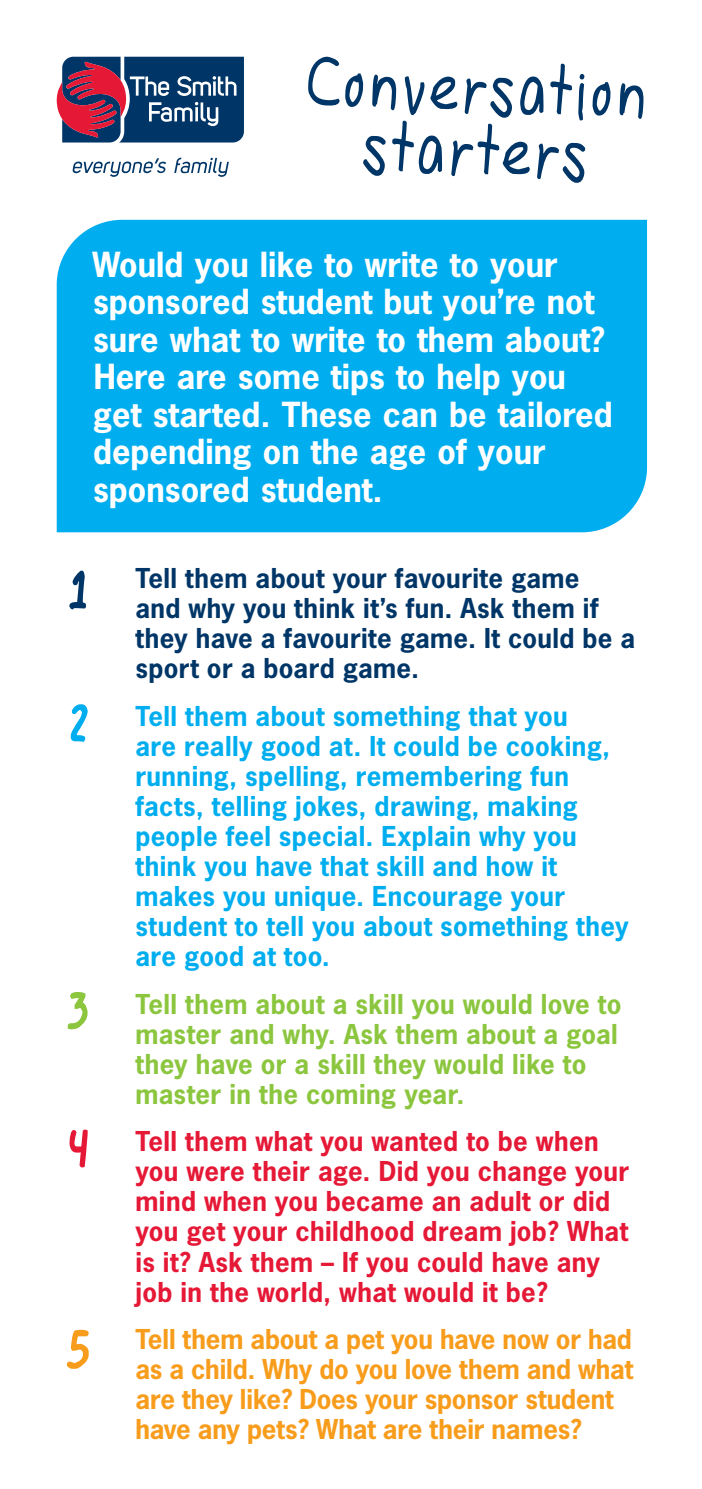
<style>
.page{position:relative;width:702px;height:1489px;background:#fff}
.page>*{position:absolute;margin:0;border:0;box-sizing:border-box;transform-origin:0 0}
.t1{font:40px "Hanna Handwriting";color:#003667}
.t2{font:40px "Hanna Handwriting";color:#00aeef}
.t3{font:40px "Hanna Handwriting";color:#8bc63e}
.t4{font:40px "Hanna Handwriting";color:#e51836}
.t5{font:40px "Hanna Handwriting";color:#f89c1c}
.t6{font:700 32.5px/37.5px "News Gothic";color:#fff}
.t7{font:700 25.75px/30px "News Gothic";letter-spacing:.015em;color:#00aeef}
.t8{font:700 25.75px/30px "News Gothic";letter-spacing:.01em;color:#e51836}
.t9{font:700 25.75px/30px "News Gothic";letter-spacing:-.005em;color:#f89c1c}
.t10{font:700 25.75px/30px "News Gothic";letter-spacing:.015em;color:#8bc63e}
.t11{font:700 25.75px/30px "News Gothic";letter-spacing:.015em;color:#003667}
</style>
<div class="page">
<svg style="left:308px;top:57px;width:335px;height:126px"></svg>
<svg style="left:56px;top:57px;width:188px;height:120px"></svg>
<div style="left:57px;top:220px;width:590px;height:312px;background:#00aeef"></div>
<svg style="left:69px;top:570px;width:17px;height:40px"></svg>
<svg style="left:70px;top:704px;width:18px;height:38px"></svg>
<svg style="left:67px;top:992px;width:21px;height:38px"></svg>
<svg style="left:69px;top:1129px;width:19px;height:39px"></svg>
<svg style="left:66px;top:1329px;width:23px;height:40px"></svg>
<p class="t6" style="left:92px;top:245px;width:522px">Would you like to write to your sponsored student but you’re not sure what to write to them about?<br>Here are some tips to help you get started. These can be tailored depending on the age of your sponsored student.</p>
<h1 class="t1" style="left:70px;top:564px;width:18px">1</h1>
<h1 class="t2" style="left:70px;top:695px;width:19px">2</h1>
<h1 class="t3" style="left:70px;top:984px;width:19px">3</h1>
<h1 class="t4" style="left:68px;top:1121px;width:22px">4</h1>
<h1 class="t5" style="left:69px;top:1322px;width:21px">5</h1>
<p class="t11" style="left:135px;top:563px;width:501px">Tell them about your favourite game<br>and why you think it’s fun. Ask them if they have a favourite game. It could be a sport or a board game.</p>
<p class="t7" style="left:135px;top:700px;width:494px">Tell them about something that you<br>are really good at. It could be cooking, running, spelling, remembering fun facts, telling jokes, drawing, making people feel special. Explain why you think you have that skill and how it makes you unique. Encourage your student to tell you about something they are good at too.</p>
<p class="t10" style="left:135px;top:988px;width:487px">Tell them about a skill you would love to master and why. Ask them about a goal they have or a skill they would like to master in the coming year.</p>
<p class="t8" style="left:135px;top:1126px;width:495px">Tell them what you wanted to be when you were their age. Did you change your mind when you became an adult or did you get your childhood dream job? What is it? Ask them – If you could have any job in the world, what would it be?</p>
<p class="t9" style="left:135px;top:1323px;width:499px">Tell them about a pet you have now or had as a child. Why do you love them and what are they like? Does your sponsor student have any pets? What are their names?</p>
</div>
